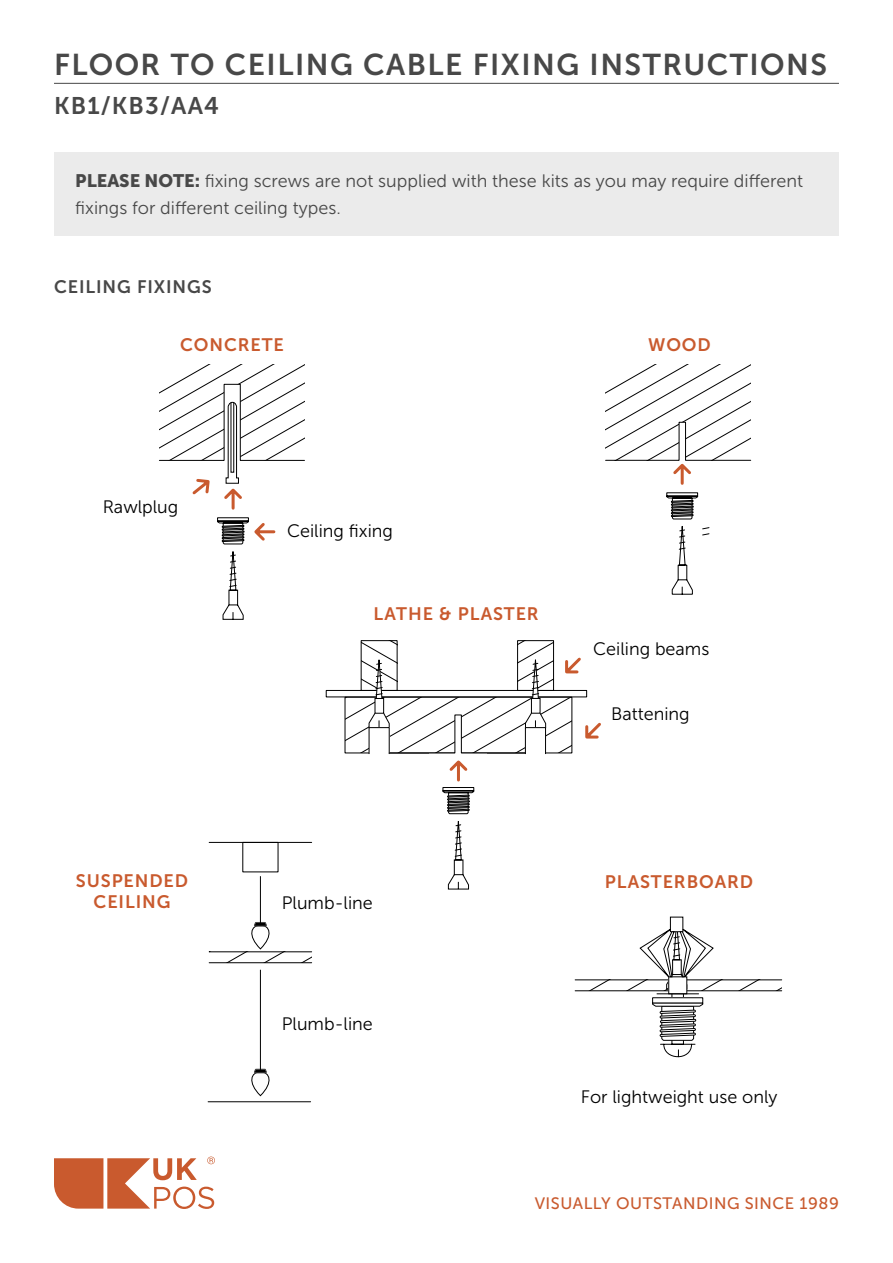
<style>
.page{position:relative;width:893px;height:1263px;background:#fff}
.page>*{position:absolute;margin:0;border:0;box-sizing:border-box;transform-origin:0 0}
.Product_Name{font:30px "Museo Sans 700";letter-spacing:.05em;color:#484848}
.Product_Name-2{font:24px "Museo Sans 700";letter-spacing:.05em;color:#484848}
.t1{font:18px/27px "Museo Sans 300";color:#484848}
.t2{font:18px "Museo Sans 300";color:#000}
.t3{font:18px "Museo Sans 700";letter-spacing:.05em;color:#c95a2e}
.t4{font:18px "Museo Sans 700";letter-spacing:.05em;color:#484848}
.t5{font:16.5px "Museo Sans 500";letter-spacing:.03em;color:#c95a2e}
.s1{font-family:"Museo Sans 900"}
</style>
<div class="page">
<svg style="left:54px;top:1156px;width:161px;height:53px"></svg>
<hr style="left:54px;top:83px;width:785px;height:1px;background:#484848">
<hr style="left:208px;top:1101px;width:103px;height:1px;background:#000">
<svg style="left:209px;top:876px;width:103px;height:221px"></svg>
<hr style="left:260px;top:970px;width:1px;height:102px;background:#000">
<hr style="left:209px;top:842px;width:103px;height:1px;background:#000">
<svg style="left:605px;top:365px;width:146px;height:120px"></svg>
<svg style="left:666px;top:492px;width:44px;height:103px"></svg>
<svg style="left:325px;top:640px;width:276px;height:250px"></svg>
<svg style="left:574px;top:916px;width:208px;height:142px"></svg>
<svg style="left:159px;top:365px;width:146px;height:145px"></svg>
<svg style="left:217px;top:517px;width:59px;height:103px"></svg>
<div style="left:54px;top:153px;width:785px;height:83px;background:#ebebeb"></div>
<p class="Product_Name" style="left:54px;top:48px;width:775px">FLOOR TO CEILING CABLE FIXING INSTRUCTIONS</p>
<p class="Product_Name-2" style="left:54px;top:92px;width:167px">KB1/KB3/AA4</p>
<p class="t1" style="left:75px;top:168px;width:729px"><span class="s1">PLEASE NOTE:</span> fixing screws are not supplied with these kits as you may require different fixings for different ceiling types.</p>
<p class="t4" style="left:54px;top:277px;width:159px">CEILING FIXINGS</p>
<p class="t3" style="left:180px;top:335px;width:105px">CONCRETE</p>
<p class="t3" style="left:648px;top:335px;width:64px">WOOD</p>
<p class="t2" style="left:103px;top:497px;width:77px">Rawlplug</p>
<p class="t2" style="left:287px;top:521px;width:107px">Ceiling fixing</p>
<p class="t3" style="left:374px;top:604px;width:167px">LATHE &amp; PLASTER</p>
<p class="t2" style="left:593px;top:639px;width:118px">Ceiling beams</p>
<p class="t2" style="left:611px;top:704px;width:80px">Battening</p>
<p class="t3" style="left:76px;top:870px;width:114px">SUSPENDED</p>
<p class="t3" style="left:94px;top:892px;width:78px">CEILING</p>
<p class="t2" style="left:282px;top:893px;width:92px">Plumb-line</p>
<p class="t2" style="left:282px;top:1014px;width:92px">Plumb-line</p>
<p class="t3" style="left:605px;top:872px;width:150px">PLASTERBOARD</p>
<p class="t2" style="left:581px;top:1087px;width:198px">For lightweight use only</p>
<p class="t5" style="left:535px;top:1194px;width:306px">VISUALLY OUTSTANDING SINCE 1989</p>
</div>
